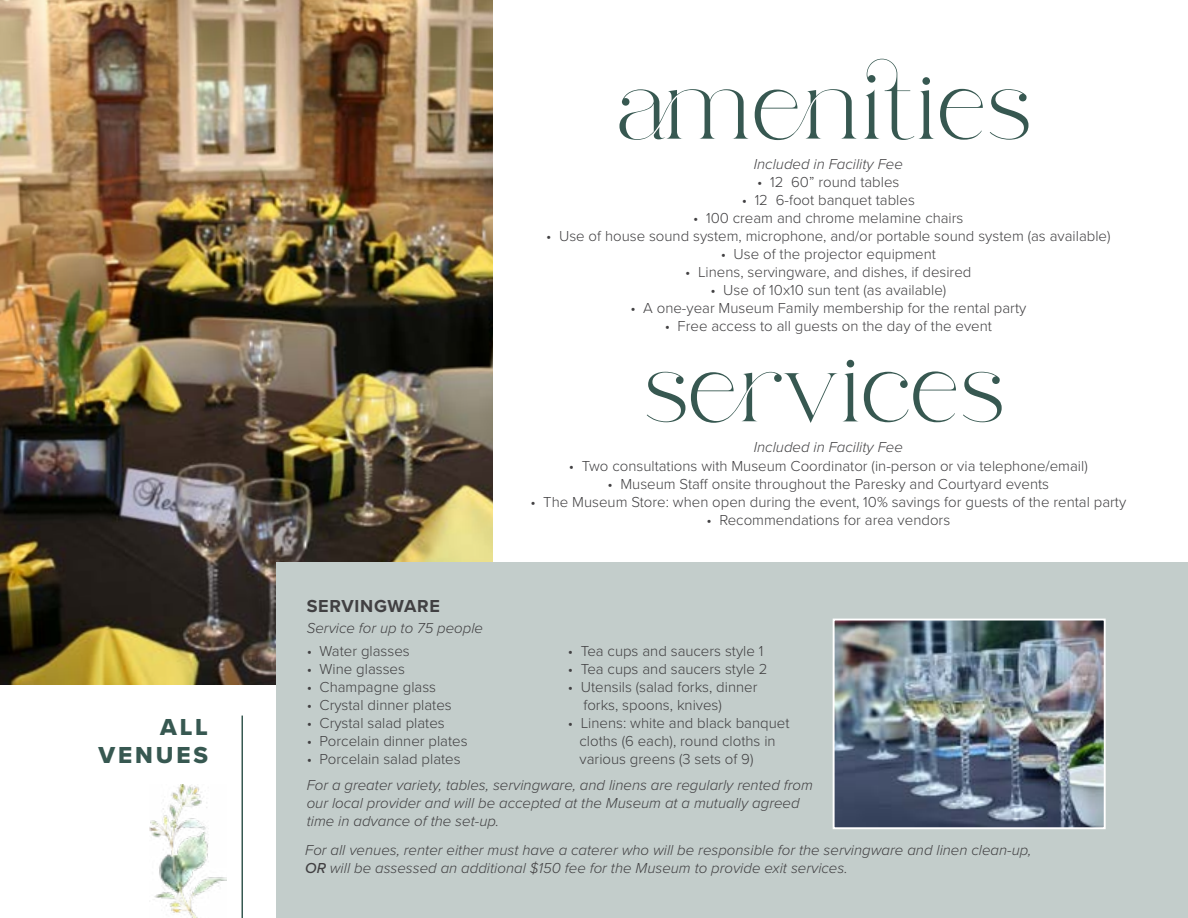
<style>
.page{position:relative;width:1188px;height:918px;background:#fff}
.page>*{position:absolute;margin:0;border:0;box-sizing:border-box;transform-origin:0 0}
.t1{font:24px/28.8px "Proxima Nova Extrabld";letter-spacing:.12em;color:#375851;text-align:right}
.t2{font:700 18px "Proxima Nova";letter-spacing:.04em;color:#414042}
.t3{font:300 15px/18px "Proxima Nova";color:#414042}
.t4{font:italic 300 15px/18px "Proxima Nova";color:#414042}
.s1{font-weight:500}
</style>
<div class="page">
<hr style="left:242px;top:716px;width:1px;height:202px;background:#375851">
<img style="left:0;top:0;width:492px;height:684px">
<svg style="left:647px;top:360px;width:355px;height:63px"></svg>
<svg style="left:619px;top:59px;width:409px;height:81px"></svg>
<div style="left:276px;top:563px;width:912px;height:355px;background:#c3cdcb"></div>
<img style="left:836px;top:622px;width:267px;height:204px">
<div style="left:833px;top:619px;width:273px;height:210px;border:2px solid #fff"></div>
<img style="left:150px;top:785px;width:76px;height:133px">
<h1 class="t1" style="left:99px;top:712px;width:111px">ALL<br>VENUES</h1>
<p class="t4" style="left:754px;top:155px;width:150px">Included in Facility Fee</p>
<p class="t3" style="left:757px;top:173px;width:144px">• 12 60” round tables</p>
<p class="t3" style="left:742px;top:191px;width:175px">• 12 6-foot banquet tables</p>
<p class="t3" style="left:693px;top:209px;width:272px">• 100 cream and chrome melamine chairs</p>
<p class="t3" style="left:546px;top:227px;width:566px">• Use of house sound system, microphone, and/or portable sound system (as available)</p>
<p class="t3" style="left:721px;top:245px;width:217px">• Use of the projector equipment</p>
<p class="t3" style="left:685px;top:263px;width:288px">• Linens, servingware, and dishes, if desired</p>
<p class="t3" style="left:710px;top:281px;width:237px">• Use of 10x10 sun tent (as available)</p>
<p class="t3" style="left:630px;top:299px;width:398px">• A one-year Museum Family membership for the rental party</p>
<p class="t3" style="left:665px;top:317px;width:329px">• Free access to all guests on the day of the event</p>
<p class="t4" style="left:754px;top:437px;width:150px">Included in Facility Fee</p>
<p class="t3" style="left:569px;top:456px;width:520px">• Two consultations with Museum Coordinator (in-person or via telephone/email)</p>
<p class="t3" style="left:608px;top:474px;width:443px">• Museum Staff onsite throughout the Paresky and Courtyard events</p>
<p class="t3" style="left:530px;top:492px;width:597px">• The Museum Store: when open during the event, 10% savings for guests of the rental party</p>
<p class="t3" style="left:706px;top:511px;width:245px">• Recommendations for area vendors</p>
<p class="t2" style="left:307px;top:592px;width:135px">SERVINGWARE</p>
<p class="t4" style="left:307px;top:618px;width:178px">Service for up to 75 people</p>
<p class="t3" style="left:307px;top:641px;width:105px">• Water glasses</p>
<p class="t3" style="left:307px;top:659px;width:100px">• Wine glasses</p>
<p class="t3" style="left:307px;top:677px;width:131px">• Champagne glass</p>
<p class="t3" style="left:307px;top:695px;width:147px">• Crystal dinner plates</p>
<p class="t3" style="left:307px;top:713px;width:140px">• Crystal salad plates</p>
<p class="t3" style="left:307px;top:731px;width:162px">• Porcelain dinner plates</p>
<p class="t3" style="left:307px;top:749px;width:155px">• Porcelain salad plates</p>
<p class="t3" style="left:568px;top:641px;width:197px">• Tea cups and saucers style 1</p>
<p class="t3" style="left:568px;top:659px;width:201px">• Tea cups and saucers style 2</p>
<p class="t3" style="left:583px;top:677px;width:176px;text-indent:-16px">• Utensils (salad forks, dinner forks, spoons, knives)</p>
<p class="t3" style="left:580px;top:713px;width:211px;text-indent:-12px">• Linens: white and black banquet cloths (6 each), round cloths in various greens (3 sets of 9)</p>
<p class="t4" style="left:307px;top:775px;width:508px">For a greater variety, tables, servingware, and linens are regularly rented from our local provider and will be accepted at the Museum at a mutually agreed time in advance of the set-up.</p>
<p class="t4" style="left:305px;top:840px;width:728px">For all venues, renter either must have a caterer who will be responsible for the servingware and linen clean-up,<br><span class="s1">OR</span> will be assessed an additional $150 fee for the Museum to provide exit services.</p>
</div>
